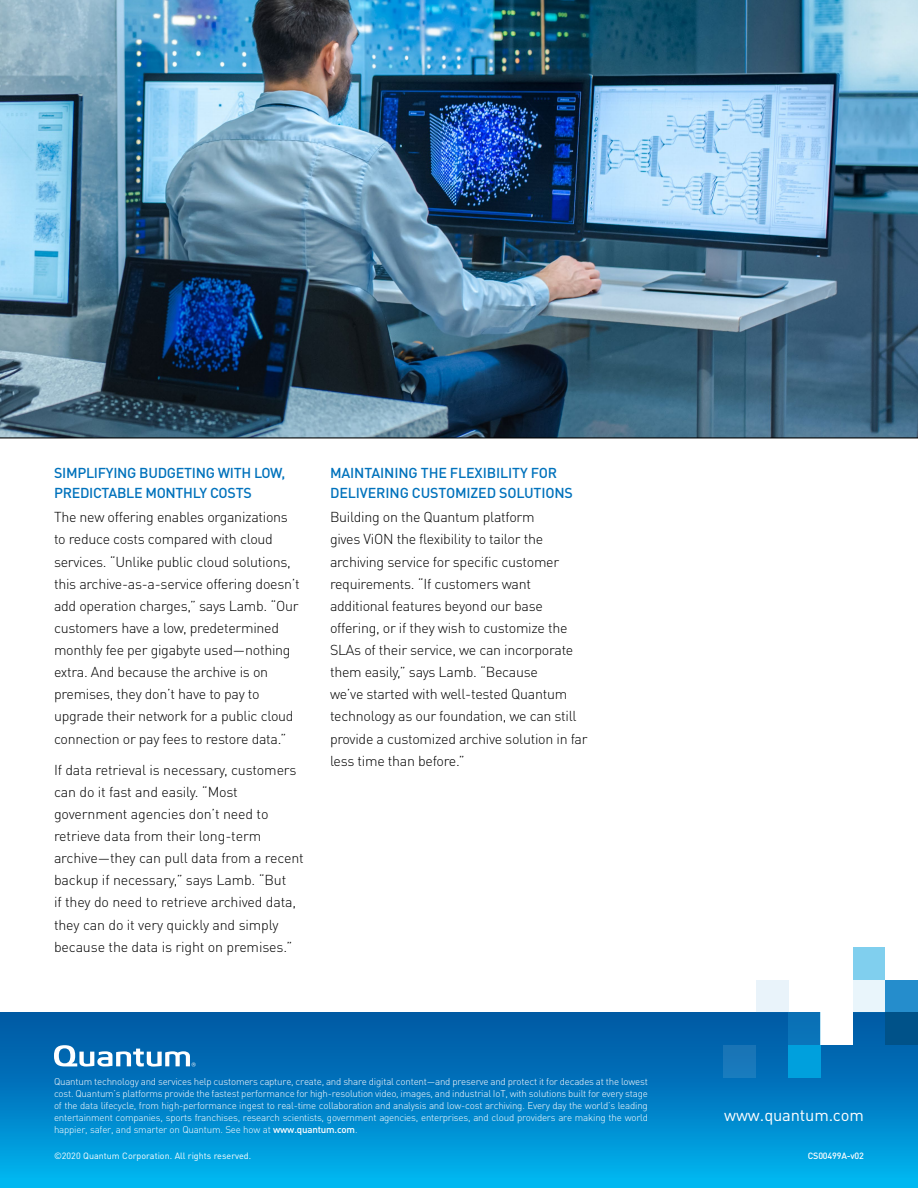
<style>
.page{position:relative;width:918px;height:1188px;background:#fff}
.page>*{position:absolute;margin:0;border:0;box-sizing:border-box;transform-origin:0 0}
.t1{font:16.5px "DIN Pro";letter-spacing:-.01em;color:#fff}
.t2{font:300 14.25px/22.2px "DIN Pro";letter-spacing:-.02em;color:#000}
.t3{font:500 14.25px/20.2px "DIN Pro";letter-spacing:-.02em;color:#0072bc}
.t4{font:300 9.75px/12px "DIN Pro";letter-spacing:-.02em;color:#fff;text-align:justify}
.t5{font:9px "DIN Pro";color:#fff}
.t6{font:500 9px "DIN Pro";letter-spacing:-.02em;color:#fff}
.s1{font-weight:500}
</style>
<div class="page">
<img style="left:0;top:0;width:918px;height:438px">
<div style="left:0;top:1012px;width:918px;height:176px;background:linear-gradient(to bottom,#004f9d,#00b4ef)"></div>
<div style="left:853px;top:948px;width:33px;height:32px;background:#80cfee"></div>
<div style="left:853px;top:980px;width:33px;height:32px;background:#e9f5fb"></div>
<div style="left:886px;top:980px;width:32px;height:32px;background:#258dcc"></div>
<div style="left:886px;top:1012px;width:32px;height:33px;background:#005289"></div>
<hr style="left:917px;top:915px;width:1px;height:33px;background:#258dcc">
<hr style="left:917px;top:948px;width:1px;height:32px;background:#258dcc">
<div style="left:821px;top:1011px;width:32px;height:34px;background:#fff"></div>
<hr style="left:917px;top:1045px;width:1px;height:32px;background:#258dcc">
<hr style="left:917px;top:1077px;width:1px;height:33px;background:#258dcc">
<hr style="left:917px;top:1110px;width:1px;height:32px;background:#258dcc">
<hr style="left:917px;top:883px;width:1px;height:32px;background:#258dcc">
<div style="left:788px;top:1012px;width:33px;height:33px;background:#0a72b7"></div>
<div style="left:756px;top:980px;width:32px;height:32px;background:#e9f3fa"></div>
<div style="left:724px;top:1045px;width:32px;height:32px;background:#1977ba"></div>
<div style="left:788px;top:1045px;width:33px;height:32px;background:#00a0dd"></div>
<svg style="left:54px;top:1045px;width:142px;height:22px"></svg>
<p class="t3" style="left:54px;top:461px;width:233px">SIMPLIFYING BUDGETING WITH LOW,<br>PREDICTABLE MONTHLY COSTS</p>
<p class="t2" style="left:54px;top:505px;width:247px">The new offering enables organizations to reduce costs compared with cloud services. “Unlike public cloud solutions, this archive-as-a-service offering doesn’t add operation charges,” says Lamb. “Our customers have a low, predetermined monthly fee per gigabyte used—nothing extra. And because the archive is on premises, they don’t have to pay to upgrade their network for a public cloud connection or pay fees to restore data.”</p>
<p class="t2" style="left:54px;top:757px;width:251px">If data retrieval is necessary, customers can do it fast and easily. “Most government agencies don’t need to retrieve data from their long-term archive—they can pull data from a recent backup if necessary,” says Lamb. “But<br>if they do need to retrieve archived data, they can do it very quickly and simply because the data is right on premises.”</p>
<p class="t3" style="left:330px;top:461px;width:244px">MAINTAINING THE FLEXIBILITY FOR<br>DELIVERING CUSTOMIZED SOLUTIONS</p>
<p class="t2" style="left:330px;top:505px;width:259px">Building on the Quantum platform<br>gives ViON the flexibility to tailor the archiving service for specific customer requirements. “If customers want additional features beyond our base offering, or if they wish to customize the SLAs of their service, we can incorporate them easily,” says Lamb. “Because<br>we’ve started with well-tested Quantum technology as our foundation, we can still provide a customized archive solution in far less time than before.”</p>
<p class="t4" style="left:54px;top:1075px;width:596px">Quantum technology and services help customers capture, create, and share digital content—and preserve and protect it for decades at the lowest cost. Quantum’s platforms provide the fastest performance for high-resolution video, images, and industrial IoT, with solutions built for every stage of the data lifecycle, from high-performance ingest to real-time collaboration and analysis and low-cost archiving. Every day the world’s leading entertainment companies, sports franchises, research scientists, government agencies, enterprises, and cloud providers are making the world happier, safer, and smarter on Quantum. See how at <span class="s1">www.quantum.com</span>.</p>
<p class="t5" style="left:54px;top:1148px;width:199px">©2020 Quantum Corporation. All rights reserved.</p>
<p class="t6" style="left:808px;top:1149px;width:58px">CS00499A-v02</p>
<p class="t1" style="left:724px;top:1102px;width:141px">www.quantum.com</p>
</div>
